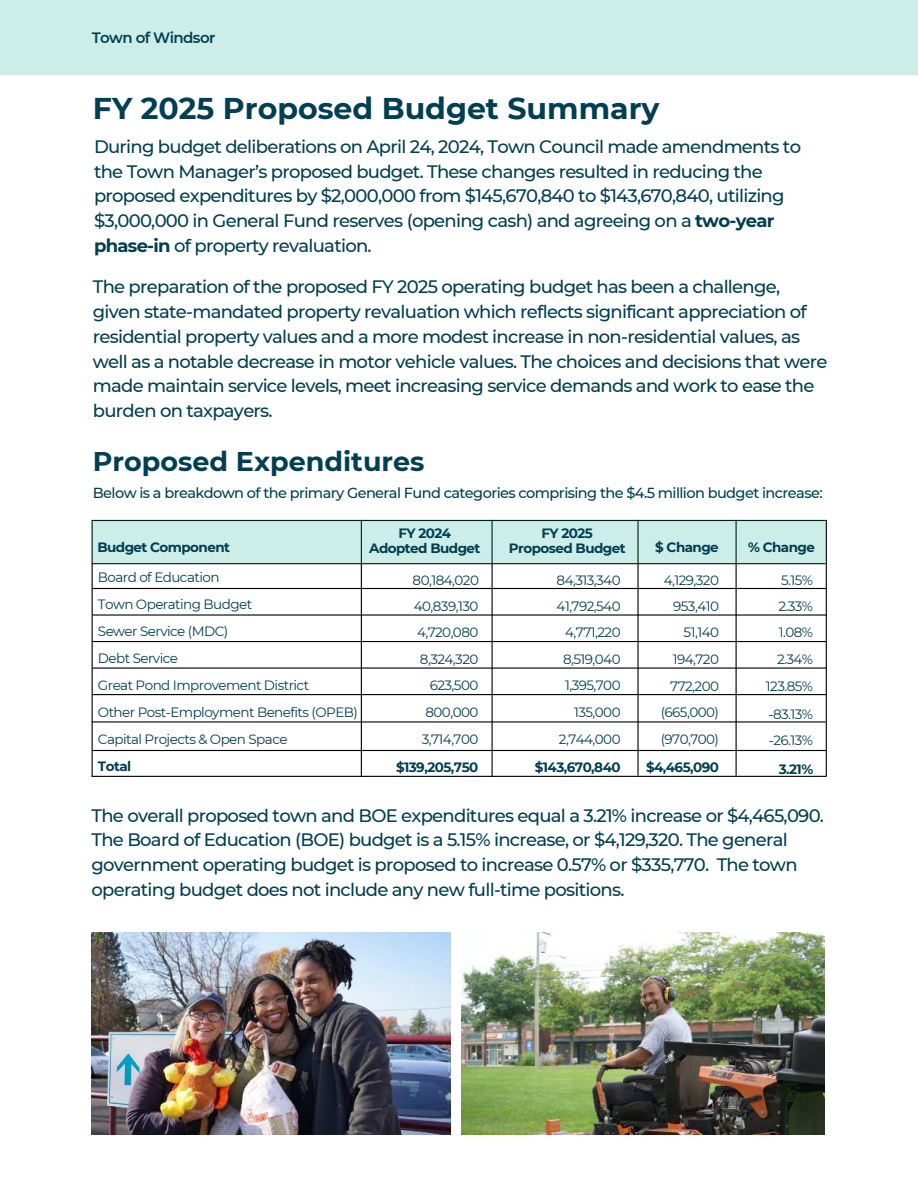
<style>
.page{position:relative;width:918px;height:1188px;background:#fff}
.page>*{position:absolute;margin:0;border:0;box-sizing:border-box;transform-origin:0 0}
.t1{font:700 30px "Montserrat";color:#003e51}
.t2{font:700 27px "Montserrat";color:#003e51}
.t3{font:500 18px/24.8px "Montserrat";letter-spacing:-.04em;color:#003e51}
.t4{font:600 15px "Montserrat";letter-spacing:-.04em;color:#003e51}
.t5{font:500 14.55px "Montserrat";letter-spacing:-.04em;color:#003e51}
.t6{font:13.5px/26.7px "Montserrat";letter-spacing:-.04em;color:#003e51;text-align:right}
.t7{font:700 13.5px/15.8px "Montserrat";letter-spacing:-.04em;color:#003e51;text-align:center}
.s1{font-weight:700}
</style>
<div class="page">
<img style="left:92px;top:932px;width:358px;height:203px">
<div style="left:0;top:0;width:918px;height:75px;background:#ccede8"></div>
<img style="left:462px;top:932px;width:362px;height:203px">
<hr style="left:92px;top:776px;width:734px;height:1px;background:#000">
<hr style="left:361px;top:520px;width:1px;height:257px;background:#000">
<hr style="left:736px;top:520px;width:1px;height:256px;background:#000">
<hr style="left:826px;top:520px;width:1px;height:256px;background:#000">
<hr style="left:92px;top:588px;width:734px;height:1px;background:#000">
<hr style="left:92px;top:614px;width:734px;height:2px;background:#000">
<hr style="left:92px;top:641px;width:734px;height:1px;background:#000">
<hr style="left:92px;top:668px;width:734px;height:1px;background:#000">
<hr style="left:92px;top:694px;width:734px;height:1px;background:#000">
<hr style="left:92px;top:721px;width:734px;height:2px;background:#000">
<hr style="left:92px;top:750px;width:734px;height:1px;background:#000">
<hr style="left:492px;top:520px;width:1px;height:257px;background:#000">
<hr style="left:637px;top:520px;width:2px;height:256px;background:#000">
<hr style="left:92px;top:520px;width:1px;height:257px;background:#000">
<div style="left:92px;top:520px;width:734px;height:44px;background:#ccede8"></div>
<p class="t4" style="left:92px;top:27px;width:125px">Town of Windsor</p>
<h1 class="t1" style="left:93px;top:87px;width:568px">FY 2025 Proposed Budget Summary</h1>
<p class="t3" style="left:94px;top:133px;width:709px">During budget deliberations on April 24, 2024, Town Council made amendments to the Town Manager’s proposed budget. These changes resulted in reducing the proposed expenditures by $2,000,000 from $145,670,840 to $143,670,840, utilizing $3,000,000 in General Fund reserves (opening cash) and agreeing on a <span class="s1">two-year phase-in</span> of property revaluation.</p>
<p class="t3" style="left:93px;top:274px;width:736px">The preparation of the proposed FY 2025 operating budget has been a challenge, given state-mandated property revaluation which reflects significant appreciation of residential property values and a more modest increase in non-residential values, as well as a notable decrease in motor vehicle values. The choices and decisions that were made maintain service levels, meet increasing service demands and work to ease the burden on taxpayers.</p>
<h2 class="t2" style="left:93px;top:442px;width:333px">Proposed Expenditures</h2>
<p class="t5" style="left:93px;top:483px;width:731px">Below is a breakdown of the primary General Fund categories comprising the $4.5 million budget increase:</p>
<p class="t7" style="left:97px;top:539px;width:134px">Budget Component</p>
<p class="t6" style="left:98px;top:563px;width:262px;text-align:left">Board of Education<br>Town Operating Budget<br>Sewer Service (MDC)<br>Debt Service<br>Great Pond Improvement District<br>Other Post-Employment Benefits (OPEB)<br>Capital Projects &amp; Open Space</p>
<p class="t7" style="left:98px;top:758px;width:35px">Total</p>
<p class="t7" style="left:369px;top:524px;width:113px">FY 2024<br>Adopted Budget</p>
<p class="t7" style="left:509px;top:524px;width:118px">FY 2025<br>Proposed Budget</p>
<p class="t7" style="left:655px;top:539px;width:65px">$ Change</p>
<p class="t7" style="left:748px;top:539px;width:68px">% Change</p>
<p class="t6" style="left:413px;top:567px;width:68px">80,184,020</p>
<p class="t6" style="left:557px;top:566px;width:65px">84,313,340</p>
<p class="t6" style="left:664px;top:566px;width:57px">4,129,320</p>
<p class="t6" style="left:766px;top:566px;width:49px">5.15%<br>2.33%<br>1.08%<br>2.34%<br>123.85% -83.13% -26.13%</p>
<p class="t7" style="left:779px;top:760px;width:36px">3.21%</p>
<p class="t6" style="left:414px;top:592px;width:66px">40,839,130<br>4,720,080<br>8,324,320<br>623,500<br>800,000<br>3,714,700</p>
<p class="t7" style="left:396px;top:759px;width:84px">$139,205,750</p>
<p class="t7" style="left:535px;top:759px;width:87px">$143,670,840</p>
<p class="t6" style="left:557px;top:592px;width:66px">41,792,540<br>4,771,220<br>8,519,040<br>1,395,700<br>135,000<br>2,744,000</p>
<p class="t6" style="left:661px;top:592px;width:60px">953,410<br>51,140<br>194,720<br>772,200 (665,000) (970,700)</p>
<p class="t7" style="left:646px;top:759px;width:74px">$4,465,090</p>
<p class="t3" style="left:92px;top:802px;width:734px">The overall proposed town and BOE expenditures equal a 3.21% increase or $4,465,090.<br>The Board of Education (BOE) budget is a 5.15% increase, or $4,129,320. The general government operating budget is proposed to increase 0.57% or $335,770. The town operating budget does not include any new full-time positions.</p>
</div>
